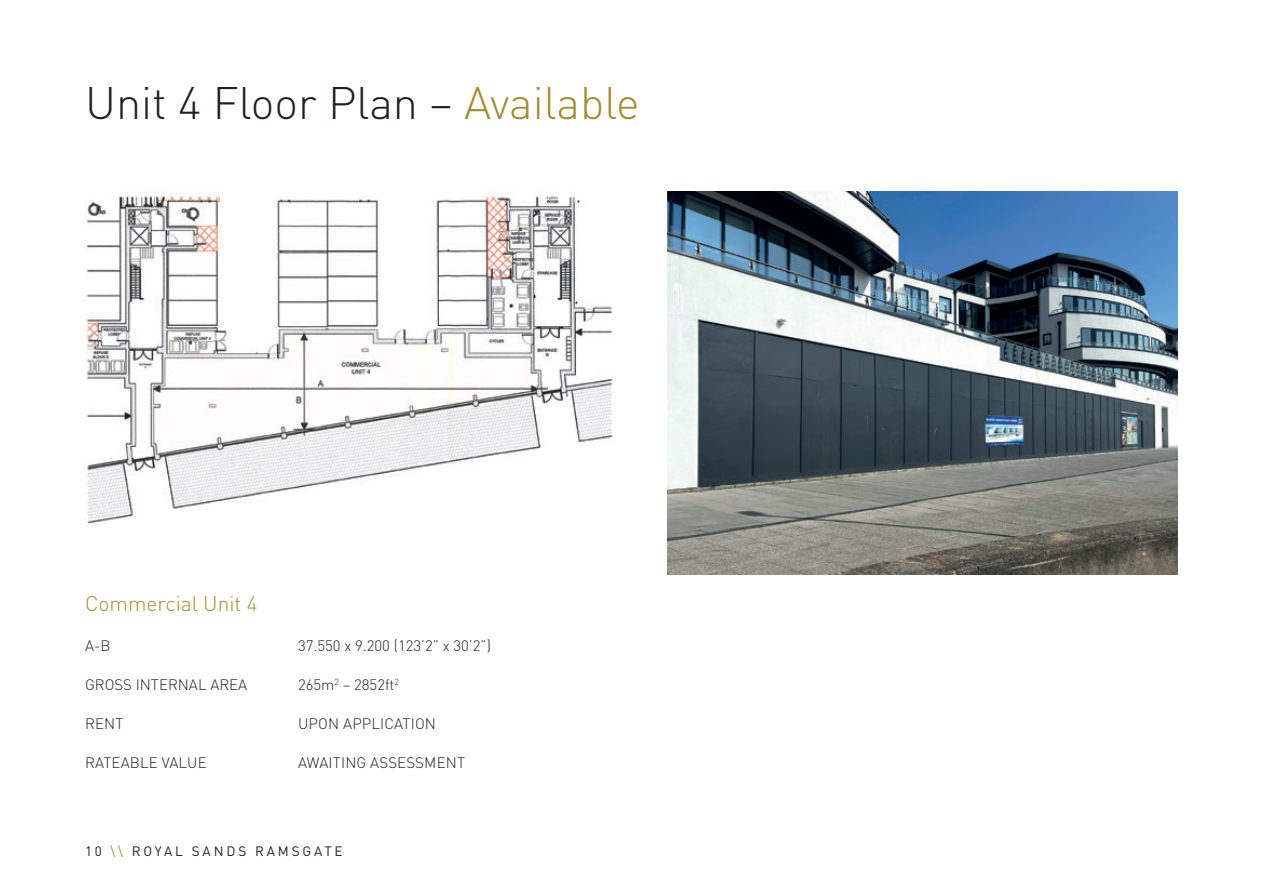
<style>
.page{position:relative;width:1263px;height:893px;background:#fff}
.page>*{position:absolute;margin:0;border:0;box-sizing:border-box;transform-origin:0 0}
.t1{font:300 45px "DIN Pro";color:#231f20}
.t2{font:300 21px "DIN Pro";color:#a38c33}
.t3{font:300 15px "DIN Pro";color:#231f20}
.t4{font:13.5px "DIN Pro";letter-spacing:.21em;color:#231f20}
.s1{color:#a38c33}
</style>
<div class="page">
<img style="left:85px;top:191px;width:528px;height:333px">
<img style="left:668px;top:191px;width:510px;height:383px">
<h1 class="t1" style="left:85px;top:73px;width:556px">Unit 4 Floor Plan – <span class="s1">Available</span></h1>
<h2 class="t2" style="left:85px;top:589px;width:174px">Commercial Unit 4</h2>
<p class="t3" style="left:85px;top:635px;width:27px">A-B</p>
<p class="t3" style="left:298px;top:635px;width:195px">37.550 x 9.200 (123’2” x 30’2”)</p>
<p class="t3" style="left:85px;top:674px;width:164px">GROSS INTERNAL AREA</p>
<p class="t3" style="left:298px;top:674px;width:102px">265m<sup>2</sup> – 2852ft<sup>2</sup></p>
<p class="t3" style="left:85px;top:713px;width:40px">RENT</p>
<p class="t3" style="left:298px;top:713px;width:139px">UPON APPLICATION</p>
<p class="t3" style="left:85px;top:753px;width:123px">RATEABLE VALUE</p>
<p class="t3" style="left:298px;top:753px;width:169px">AWAITING ASSESSMENT</p>
<p class="t4" style="left:85px;top:841px;width:259px">10 <span class="s1">\\</span> ROYAL SANDS RAMSGATE</p>
</div>
